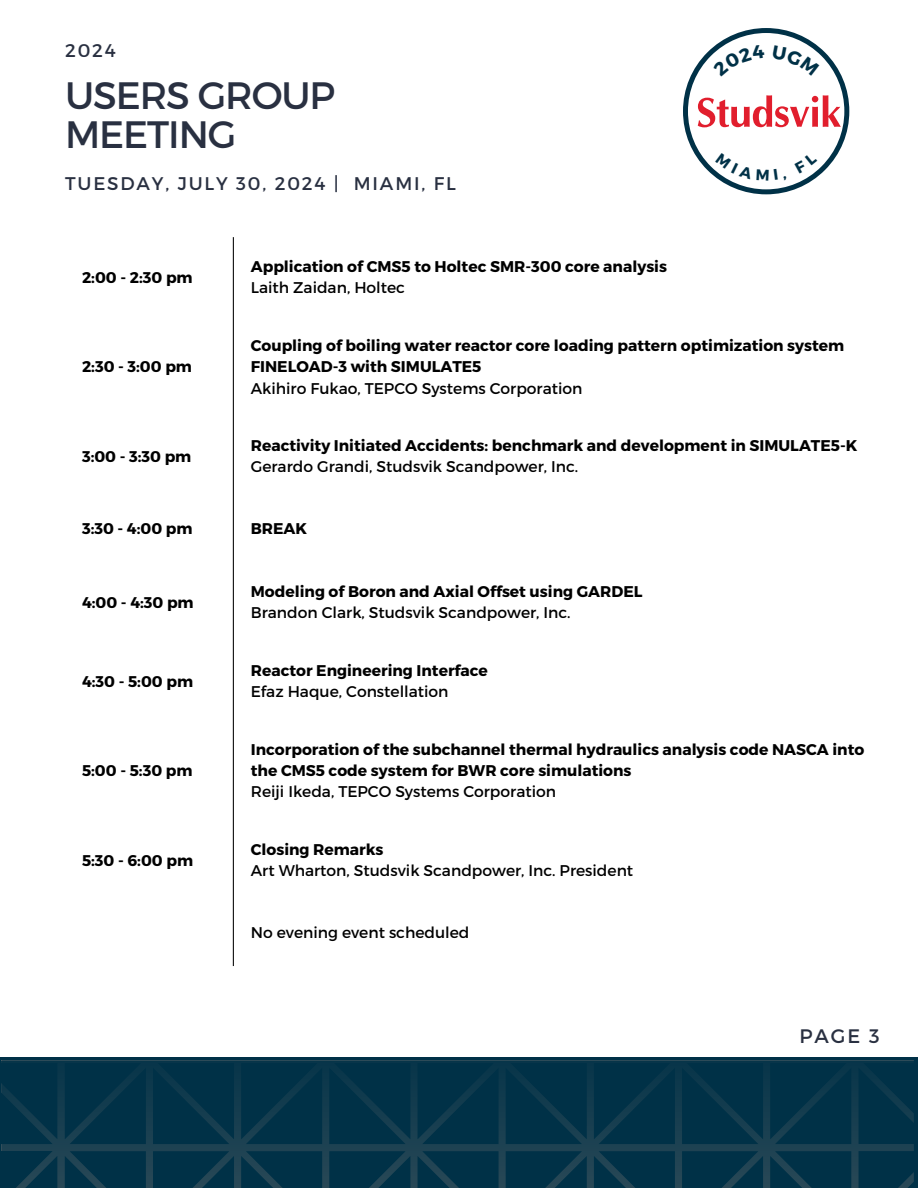
<style>
.page{position:relative;width:918px;height:1188px;background:#fff}
.page>*{position:absolute;margin:0;border:0;box-sizing:border-box;transform-origin:0 0}
.t1{font:38.1px/38.2px "Montserrat";letter-spacing:-.03em;color:#293041}
.t2{font:19.5px "Montserrat";color:#293041}
.t3{font:18.3px "Montserrat";letter-spacing:.1em;color:#293041}
.t4{font:700 15.45px/21.3px "Montserrat";color:#000}
.t5{font:15.45px "Montserrat";color:#000}
</style>
<div class="page">
<hr style="left:233px;top:237px;width:1px;height:729px;background:#000">
<div style="left:0;top:1057px;width:918px;height:131px;background:linear-gradient(to right,#003147,#003147)"></div>
<svg style="left:2px;top:1061px;width:912px;height:127px;fill:#003147"></svg>
<svg style="left:683px;top:28px;width:166px;height:166px"></svg>
<p class="t3" style="left:65px;top:38px;width:52px">2024</p>
<p class="t1" style="left:65px;top:75px;width:272px">USERS GROUP<br>MEETING</p>
<p class="t3" style="left:65px;top:171px;width:392px">TUESDAY, JULY 30, 2024 | MIAMI, FL</p>
<p class="t4" style="left:82px;top:266px;width:112px">2:00 - 2:30 pm</p>
<h2 class="t4" style="left:82px;top:355px;width:112px">2:30 - 3:00 pm</h2>
<p class="t4" style="left:82px;top:445px;width:111px">3:00 - 3:30 pm</p>
<h1 class="t4" style="left:251px;top:255px;width:418px">Application of CMS5 to Holtec SMR-300 core analysis</h1>
<p class="t5" style="left:251px;top:278px;width:156px">Laith Zaidan, Holtec</p>
<p class="t4" style="left:251px;top:334px;width:595px">Coupling of boiling water reactor core loading pattern optimization system<br>FINELOAD-3 with SIMULATE5</p>
<p class="t5" style="left:251px;top:378px;width:333px">Akihiro Fukao, TEPCO Systems Corporation</p>
<p class="t4" style="left:251px;top:434px;width:608px">Reactivity Initiated Accidents: benchmark and development in SIMULATE5-K</p>
<p class="t5" style="left:251px;top:457px;width:329px">Gerardo Grandi, Studsvik Scandpower, Inc.</p>
<p class="t4" style="left:82px;top:517px;width:112px">3:30 - 4:00 pm</p>
<p class="t4" style="left:251px;top:517px;width:58px">BREAK</p>
<p class="t4" style="left:82px;top:591px;width:113px">4:00 - 4:30 pm</p>
<p class="t4" style="left:82px;top:670px;width:113px">4:30 - 5:00 pm</p>
<p class="t4" style="left:82px;top:759px;width:112px">5:00 - 5:30 pm</p>
<p class="t4" style="left:82px;top:849px;width:113px">5:30 - 6:00 pm</p>
<p class="t4" style="left:251px;top:580px;width:393px">Modeling of Boron and Axial Offset using GARDEL</p>
<p class="t5" style="left:251px;top:603px;width:321px">Brandon Clark, Studsvik Scandpower, Inc.</p>
<p class="t4" style="left:251px;top:659px;width:239px">Reactor Engineering Interface</p>
<p class="t5" style="left:251px;top:682px;width:199px">Efaz Haque, Constellation</p>
<p class="t4" style="left:251px;top:738px;width:615px">Incorporation of the subchannel thermal hydraulics analysis code NASCA into the CMS5 code system for BWR core simulations</p>
<p class="t5" style="left:251px;top:782px;width:307px">Reiji Ikeda, TEPCO Systems Corporation</p>
<p class="t4" style="left:251px;top:838px;width:134px">Closing Remarks</p>
<p class="t5" style="left:251px;top:861px;width:384px">Art Wharton, Studsvik Scandpower, Inc. President</p>
<p class="t5" style="left:251px;top:922px;width:220px">No evening event scheduled</p>
<p class="t2" style="left:799px;top:1023px;width:82px">PAGE 3</p>
</div>
